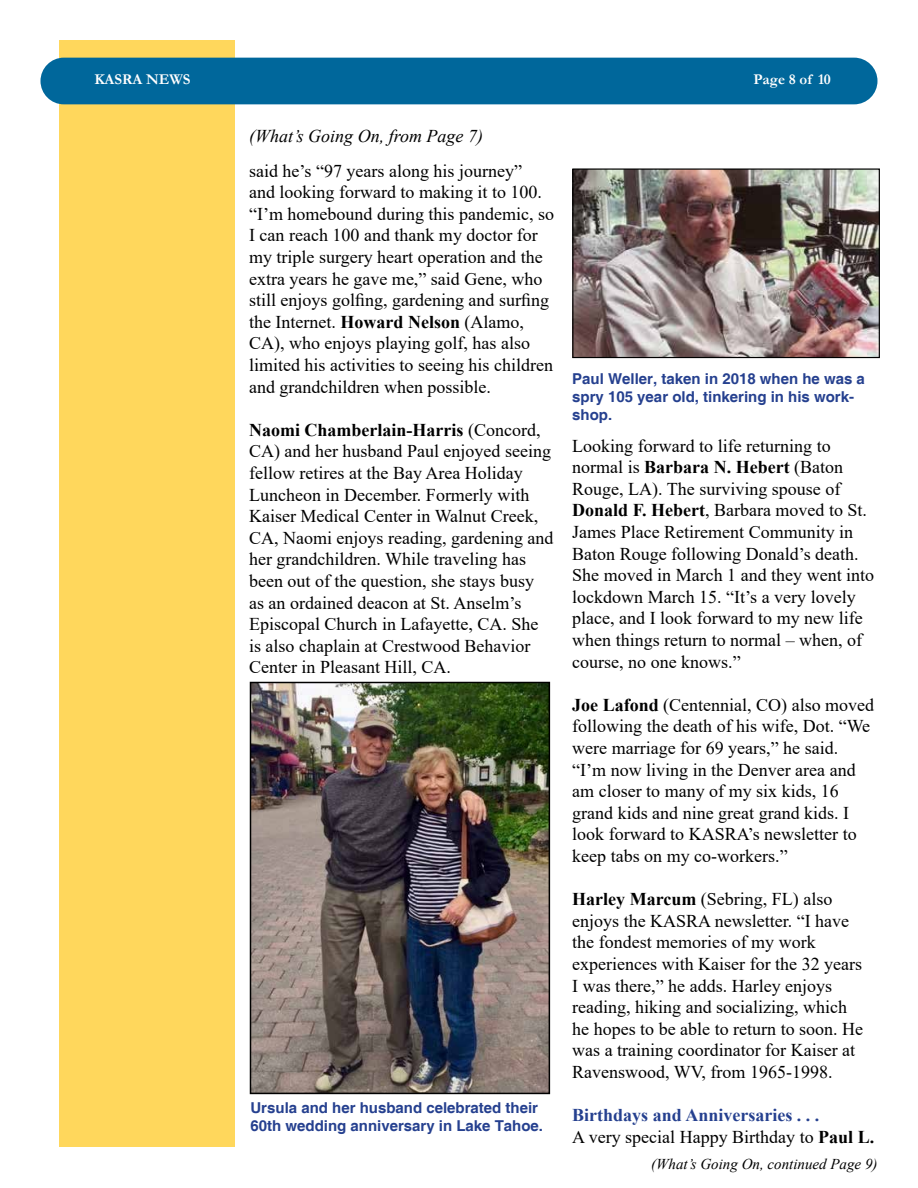
<style>
.page{position:relative;width:918px;height:1188px;background:#fff}
.page>*{position:absolute;margin:0;border:0;box-sizing:border-box;transform-origin:0 0}
.t1{font:18px/21.6px "Times New Roman";color:#000}
.t2{font:700 18px/21.6px "Times New Roman";color:#25408f}
.t3{font:italic 18px "Times New Roman";color:#000}
.t4{font:700 15px/18px "Helvetica";color:#25408f}
.t5{font:italic 15px "Times New Roman";color:#000}
.t6{font:700 15px "Garamond";color:#fff}
.s1{font-weight:700}
.s2{font-size:14.7px}
.s3{font-weight:400;color:#000}
.s4{color:#000}
</style>
<div class="page">
<div style="left:59px;top:40px;width:175px;height:1108px;background:#ffd75c"></div>
<div style="left:40px;top:58px;width:837px;height:46px;background:#00679b;border-radius:23px"></div>
<img style="left:253px;top:685px;width:294px;height:406px">
<div style="left:250px;top:682px;width:300px;height:412px;border:2px solid #000"></div>
<img style="left:574px;top:170px;width:304px;height:186px">
<div style="left:572px;top:168px;width:308px;height:190px;border:1px solid #000"></div>
<p class="t6" style="left:94px;top:69px;width:98px">KASRA NEWS</p>
<p class="t6" style="left:754px;top:69px;width:79px">Page 8 of 10</p>
<p class="t3" style="left:249px;top:124px;width:235px">(What’s Going On, from Page 7)</p>
<p class="t1" style="left:249px;top:159px;width:306px">said he’s “97 years along his journey”<br>and looking forward to making it to 100. “I’m homebound during this pandemic, so I can reach 100 and thank my doctor for my triple surgery heart operation and the extra years he gave me,” said Gene, who still enjoys golfing, gardening and surfing the Internet. <span class="s1">Howard Nelson</span> (Alamo, CA), who enjoys playing golf, has also limited his activities to seeing his children and grandchildren when possible.</p>
<p class="t1" style="left:249px;top:418px;width:306px"><span class="s1">Naomi Chamberlain-Harris</span> (Concord, CA) and her husband Paul enjoyed seeing fellow retires at the Bay Area Holiday Luncheon in December. Formerly with Kaiser Medical Center in Walnut Creek, CA, Naomi enjoys reading, gardening and her grandchildren. While traveling has been out of the question, she stays busy as an ordained deacon at St. Anselm’s Episcopal Church in Lafayette, CA. She is also chaplain at Crestwood Behavior Center in Pleasant Hill, CA.</p>
<p class="t4" style="left:250px;top:1099px;width:294px">Ursula and her husband celebrated their<br>60th wedding anniversary in Lake Tahoe.</p>
<p class="t4" style="left:572px;top:370px;width:294px">Paul Weller, taken in 2018 when he was a spry 105 year old, tinkering in his work&shy;shop<span class="s2">.</span></p>
<p class="t1" style="left:572px;top:434px;width:303px">Looking forward to life returning to normal is <span class="s1">Barbara N. Hebert</span> (Baton Rouge, LA). The surviving spouse of <span class="s1">Donald F. Hebert</span>, Barbara moved to St.<br>James Place Retirement Community in Baton Rouge following Donald’s death.<br>She moved in March 1 and they went into lockdown March 15. “It’s a very lovely place, and I look forward to my new life when things return to normal – when, of course, no one knows.”</p>
<p class="t1" style="left:572px;top:693px;width:303px"><span class="s1">Joe Lafond</span> (Centennial, CO) also moved following the death of his wife, Dot. “We were marriage for 69 years,” he said. “I’m now living in the Denver area and am closer to many of my six kids, 16 grand kids and nine great grand kids. I look forward to KASRA’s newsletter to keep tabs on my co-workers.”</p>
<p class="t1" style="left:572px;top:888px;width:292px"><span class="s1">Harley Marcum</span> (Sebring, FL) also enjoys the KASRA newsletter. “I have the fondest memories of my work experiences with Kaiser for the 32 years I was there,” he adds. Harley enjoys reading, hiking and socializing, which he hopes to be able to return to soon. He was a training coordinator for Kaiser at Ravenswood, WV, from 1965-1998.</p>
<p class="t2" style="left:572px;top:1104px;width:303px">Birthdays and Anniversaries . . .<br><span class="s3">A very special Happy Birthday to</span> <span class="s4">Paul L.</span></p>
<p class="t5" style="left:651px;top:1154px;width:228px">(What’s Going On, continued Page 9)</p>
</div>
